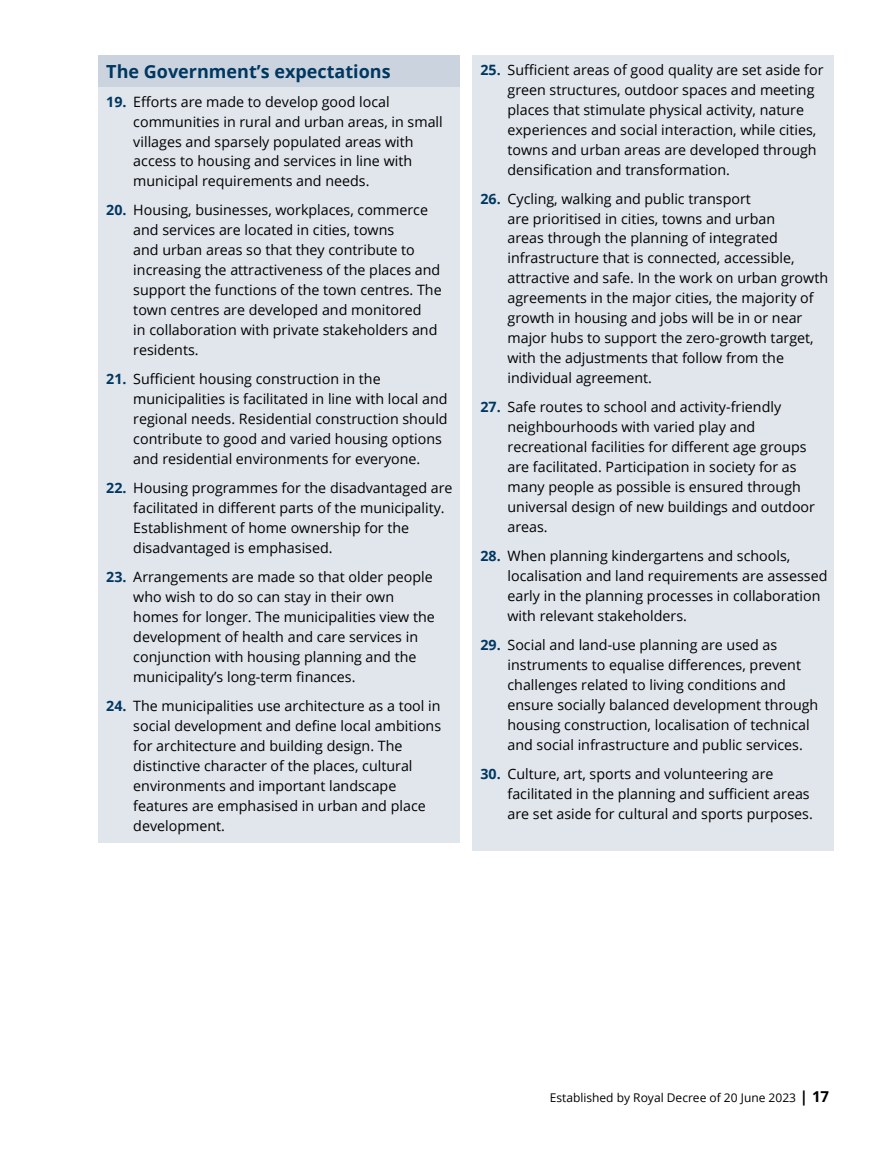
<style>
.page{position:relative;width:893px;height:1149px;background:#fff}
.page>*{position:absolute;margin:0;border:0;box-sizing:border-box;transform-origin:0 0}
.t1{font:700 18px "Open Sans";color:#003761}
.t2{font:14.25px/20px "Open Sans";color:#000}
.t3{font:12px "Open Sans";color:#000}
.s1{font-weight:700;color:#003761}
.s2{font-weight:700;font-size:15px}
</style>
<div class="page">
<div style="left:98px;top:55px;width:361px;height:35px;background:#cbd4de"></div>
<div style="left:98px;top:87px;width:361px;height:111px;background:#e1e6ed"></div>
<div style="left:98px;top:196px;width:361px;height:171px;background:#e1e6ed"></div>
<div style="left:98px;top:364px;width:361px;height:112px;background:#e1e6ed"></div>
<div style="left:98px;top:473px;width:361px;height:91px;background:#e1e6ed"></div>
<div style="left:98px;top:562px;width:361px;height:131px;background:#e1e6ed"></div>
<div style="left:98px;top:691px;width:361px;height:151px;background:#e1e6ed"></div>
<div style="left:472px;top:55px;width:361px;height:131px;background:#e1e6ed"></div>
<div style="left:472px;top:184px;width:361px;height:211px;background:#e1e6ed"></div>
<div style="left:472px;top:392px;width:361px;height:152px;background:#e1e6ed"></div>
<div style="left:472px;top:541px;width:361px;height:91px;background:#e1e6ed"></div>
<div style="left:472px;top:630px;width:361px;height:131px;background:#e1e6ed"></div>
<div style="left:472px;top:759px;width:361px;height:91px;background:#e1e6ed"></div>
<p class="t1" style="left:106px;top:58px;width:286px">The Government’s expectations</p>
<p class="t2" style="left:133px;top:91px;width:311px;text-indent:-27px"><span class="s1">19.</span> Efforts are made to develop good local communities in rural and urban areas, in small villages and sparsely populated areas with access to housing and services in line with municipal requirements and needs.</p>
<p class="t2" style="left:133px;top:200px;width:310px;text-indent:-27px"><span class="s1">20.</span> Housing, businesses, workplaces, commerce and services are located in cities, towns<br>and urban areas so that they contribute to increasing the attractiveness of the places and support the functions of the town centres. The town centres are developed and monitored<br>in collaboration with private stakeholders and residents.</p>
<p class="t2" style="left:133px;top:368px;width:316px;text-indent:-27px"><span class="s1">21.</span> Sufficient housing construction in the municipalities is facilitated in line with local and regional needs. Residential construction should contribute to good and varied housing options and residential environments for everyone.</p>
<p class="t2" style="left:133px;top:477px;width:321px;text-indent:-27px"><span class="s1">22.</span> Housing programmes for the disadvantaged are facilitated in different parts of the municipality.<br>Establishment of home ownership for the disadvantaged is emphasised.</p>
<p class="t2" style="left:133px;top:566px;width:303px;text-indent:-27px"><span class="s1">23.</span> Arrangements are made so that older people who wish to do so can stay in their own homes for longer. The municipalities view the development of health and care services in conjunction with housing planning and the municipality’s long-term finances.</p>
<p class="t2" style="left:133px;top:695px;width:309px;text-indent:-27px"><span class="s1">24.</span> The municipalities use architecture as a tool in social development and define local ambitions for architecture and building design. The distinctive character of the places, cultural environments and important landscape features are emphasised in urban and place development.</p>
<p class="t2" style="left:507px;top:59px;width:317px;text-indent:-27px"><span class="s1">25.</span> Sufficient areas of good quality are set aside for green structures, outdoor spaces and meeting places that stimulate physical activity, nature experiences and social interaction, while cities, towns and urban areas are developed through densification and transformation.</p>
<p class="t2" style="left:507px;top:188px;width:322px;text-indent:-27px"><span class="s1">26.</span> Cycling, walking and public transport<br>are prioritised in cities, towns and urban<br>areas through the planning of integrated infrastructure that is connected, accessible, attractive and safe. In the work on urban growth agreements in the major cities, the majority of growth in housing and jobs will be in or near major hubs to support the zero-growth target, with the adjustments that follow from the individual agreement.</p>
<p class="t2" style="left:507px;top:396px;width:309px;text-indent:-27px"><span class="s1">27.</span> Safe routes to school and activity-friendly neighbourhoods with varied play and recreational facilities for different age groups are facilitated. Participation in society for as many people as possible is ensured through universal design of new buildings and outdoor areas.</p>
<p class="t2" style="left:507px;top:545px;width:321px;text-indent:-27px"><span class="s1">28.</span> When planning kindergartens and schools, localisation and land requirements are assessed early in the planning processes in collaboration with relevant stakeholders.</p>
<p class="t2" style="left:507px;top:634px;width:312px;text-indent:-27px"><span class="s1">29.</span> Social and land-use planning are used as instruments to equalise differences, prevent challenges related to living conditions and ensure socially balanced development through housing construction, localisation of technical and social infrastructure and public services.</p>
<p class="t2" style="left:507px;top:763px;width:307px;text-indent:-27px"><span class="s1">30.</span> Culture, art, sports and volunteering are facilitated in the planning and sufficient areas are set aside for cultural and sports purposes.</p>
<p class="t3" style="left:550px;top:1088px;width:281px">Established by Royal Decree of 20 June 2023 <span class="s2">| 17</span></p>
</div>
